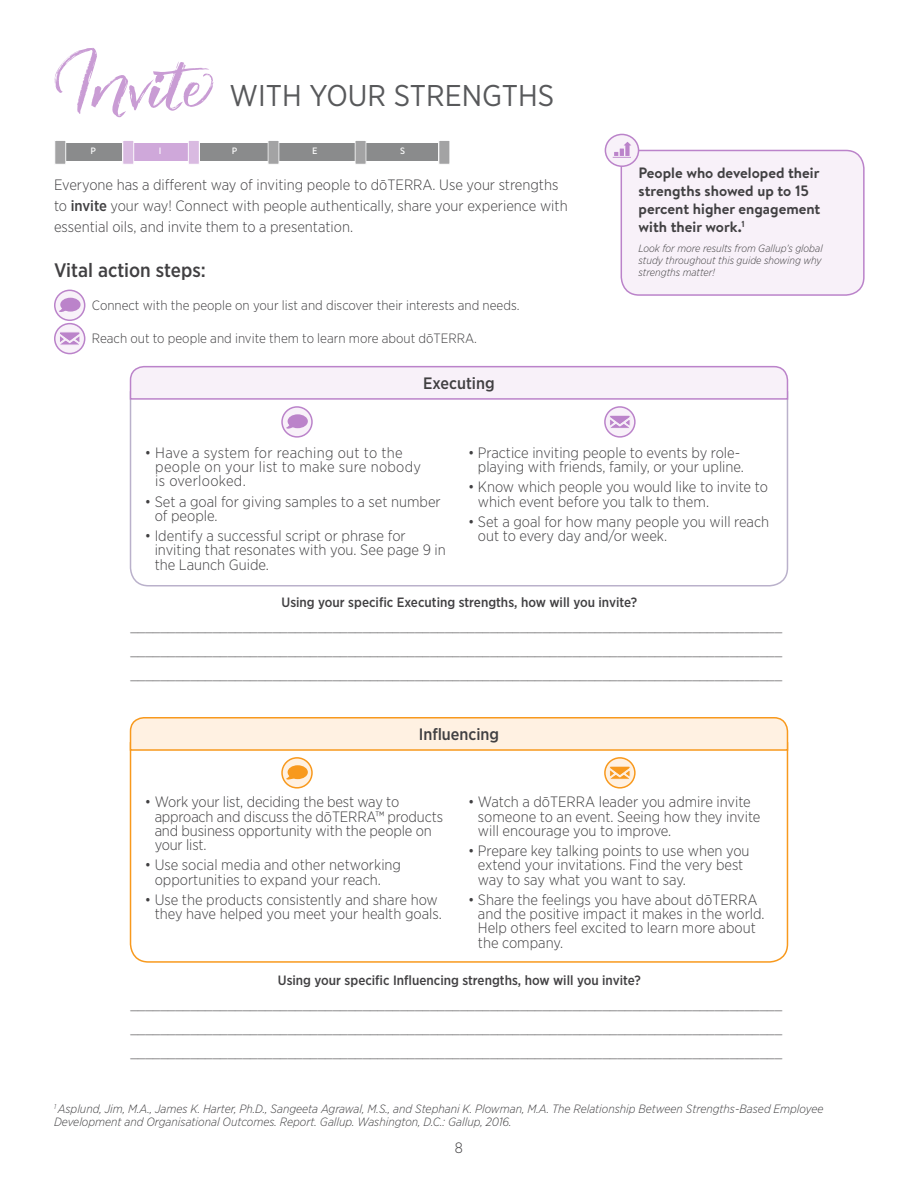
<style>
.page{position:relative;width:918px;height:1188px;background:#fff}
.page>*{position:absolute;margin:0;border:0;box-sizing:border-box;transform-origin:0 0}
.t1{font:67.5px "The Redlight Stylistic";color:#c99cd4}
.t2{font:30px "Gotham Narrow";color:#58595b}
.t3{font:500 19.5px "Gotham Narrow";color:#414042}
.t4{font:500 16.5px "Gotham Narrow";color:#414042}
.t5{font:300 15px/14.2px "Gotham Narrow";color:#414042}
.t6{font:700 15px/18px "Brandon Text";color:#414042}
.t7{font:300 15px/14.2px "Gotham Narrow";letter-spacing:.02em;color:#414042}
.t8{font:300 13.5px/24px "Gotham Narrow";color:#414042;text-align:justify}
.t9{font:500 13.5px "Gotham Narrow";color:#414042}
.t10{font:italic 300 12px/13.5px "Gotham Narrow";color:#414042}
.t11{font:italic 300 10.5px/12px "Gotham Narrow";color:#414042;text-align:justify}
.t12{font:500 9.15px "Brandon Text";color:#fff}
.s1{font-weight:500}
</style>
<div class="page">
<svg style="left:55px;top:290px;width:30px;height:30px"></svg>
<div style="left:54px;top:290px;width:31px;height:31px;border:2px solid #bb83ca;border-radius:50%"></div>
<div style="left:60px;top:298px;width:21px;height:14px;background:#bb83ca;border-radius:50%"></div>
<svg style="left:59px;top:307px;width:10px;height:5px"></svg>
<svg style="left:55px;top:324px;width:30px;height:30px"></svg>
<div style="left:54px;top:323px;width:31px;height:31px;border:2px solid #bb83ca;border-radius:50%"></div>
<svg style="left:58px;top:331px;width:23px;height:15px"></svg>
<svg style="left:129px;top:400px;width:660px;height:187px"></svg>
<svg style="left:129px;top:365px;width:660px;height:35px"></svg>
<svg style="left:129px;top:752px;width:660px;height:211px"></svg>
<svg style="left:129px;top:717px;width:660px;height:35px;background:#fee9d2"></svg>
<div style="left:621px;top:150px;width:243px;height:145px;background:#f8f1f9;border-radius:18px"></div>
<div style="left:621px;top:150px;width:244px;height:146px;border:2px solid #bb83ca;border-radius:18px"></div>
<div style="left:605px;top:134px;width:34px;height:32px;background:#f8f1f9;border-radius:50%"></div>
<div style="left:605px;top:134px;width:34px;height:33px;border:2px solid #bb83ca;border-radius:50%"></div>
<svg style="left:613px;top:142px;width:18px;height:16px"></svg>
<div style="left:66px;top:144px;width:56px;height:17px;background:#8a8b8c"></div>
<div style="left:134px;top:144px;width:54px;height:17px;background:#cfa8da"></div>
<div style="left:200px;top:144px;width:67px;height:17px;background:#8a8b8c"></div>
<div style="left:280px;top:144px;width:75px;height:17px;background:#8a8b8c"></div>
<div style="left:367px;top:144px;width:71px;height:17px;background:#8a8b8c"></div>
<div style="left:54px;top:140px;width:12px;height:25px;background:#a3a3a4;border:1px solid #fff"></div>
<div style="left:122px;top:140px;width:12px;height:25px;background:#d9bae1;border:1px solid #fff"></div>
<div style="left:188px;top:140px;width:12px;height:25px;background:#d9bae1;border:1px solid #fff"></div>
<div style="left:268px;top:140px;width:11px;height:25px;background:#a3a3a4;border:1px solid #fff"></div>
<div style="left:355px;top:140px;width:12px;height:25px;background:#a3a3a4;border:1px solid #fff"></div>
<div style="left:438px;top:140px;width:12px;height:25px;background:#a3a3a4;border:1px solid #fff"></div>
<h1 class="t1" style="left:55px;top:49px;width:160px">Invite</h1>
<h2 class="t2" style="left:230px;top:76px;width:326px">WITH YOUR STRENGTHS</h2>
<p class="t12" style="left:91px;top:145px;width:7px">P</p>
<p class="t12" style="left:159px;top:145px;width:4px">I</p>
<p class="t12" style="left:232px;top:145px;width:7px">P</p>
<p class="t12" style="left:312px;top:145px;width:7px">E</p>
<p class="t12" style="left:400px;top:145px;width:6px">S</p>
<p class="t5" style="left:54px;top:173px;width:515px;line-height:21px">Everyone has a different way of inviting people to dōTERRA. Use your strengths to <span class="s1">invite</span> your way! Connect with people authentically, share your experience with essential oils, and invite them to a presentation.</p>
<h3 class="t3" style="left:54px;top:258px;width:153px">Vital action steps:</h3>
<p class="t8" style="left:92px;top:293px;width:429px">Connect with the people on your list and discover their interests and needs.</p>
<p class="t8" style="left:92px;top:326px;width:387px">Reach out to people and invite them to learn more about dōTERRA.</p>
<p class="t4" style="left:423px;top:373px;width:73px">Executing</p>
<p class="t6" style="left:639px;top:164px;width:183px">People who developed their strengths showed up to 15 percent higher engagement with their work.<sup>1</sup></p>
<p class="t11" style="left:639px;top:242px;width:186px">Look for more results from Gallup’s global study throughout this guide showing why strengths matter!</p>
<p class="t7" style="left:155px;top:445px;width:267px;text-indent:-10px">• Have a system for reaching out to the people on your list to make sure nobody is overlooked.</p>
<p class="t5" style="left:155px;top:494px;width:288px;text-indent:-10px">• Set a goal for giving samples to a set number of people.</p>
<p class="t5" style="left:155px;top:528px;width:293px;text-indent:-10px">• Identify a successful script or phrase for inviting that resonates with you. See page 9 in the Launch Guide.</p>
<p class="t5" style="left:468px;top:445px;width:278px;text-align:right">• Practice inviting people to events by role&shy;playing with friends, family, or your upline.</p>
<p class="t5" style="left:478px;top:480px;width:292px;text-indent:-10px">• Know which people you would like to invite to which event before you talk to them.</p>
<p class="t5" style="left:478px;top:514px;width:293px;text-indent:-10px">• Set a goal for how many people you will reach out to every day and/or week.</p>
<p class="t9" style="left:282px;top:594px;width:357px">Using your specific Executing strengths, how will you invite?</p>
<p class="t8" style="left:130px;top:614px;width:653px">_______________________________________________________________________________________ _______________________________________________________________________________________ _______________________________________________________________________________________</p>
<p class="t4" style="left:419px;top:724px;width:82px">Influencing</p>
<p class="t5" style="left:155px;top:795px;width:290px;text-indent:-10px">• Work your list, deciding the best way to approach and discuss the dōTERRA™ products and business opportunity with the people on your list.</p>
<p class="t5" style="left:155px;top:858px;width:248px;text-indent:-10px">• Use social media and other networking opportunities to expand your reach.</p>
<p class="t5" style="left:145px;top:892px;width:299px;text-align:right">• Use the products consistently and share how they have helped you meet your health goals.</p>
<p class="t5" style="left:478px;top:795px;width:284px;text-indent:-10px">• Watch a dōTERRA leader you admire invite someone to an event. Seeing how they invite will encourage you to improve.</p>
<p class="t5" style="left:478px;top:843px;width:273px;text-indent:-10px">• Prepare key talking points to use when you extend your invitations. Find the very best way to say what you want to say.</p>
<p class="t5" style="left:478px;top:892px;width:288px;text-indent:-10px">• Share the feelings you have about dōTERRA and the positive impact it makes in the world.<br>Help others feel excited to learn more about the company.</p>
<p class="t9" style="left:278px;top:972px;width:364px">Using your specific Influencing strengths, how will you invite?</p>
<p class="t8" style="left:130px;top:992px;width:653px">_______________________________________________________________________________________ _______________________________________________________________________________________ _______________________________________________________________________________________</p>
<p class="t10" style="left:54px;top:1101px;width:771px"><sup>1</sup> Asplund, Jim, M.A., James K. Harter, Ph.D., Sangeeta Agrawal, M.S., and Stephani K. Plowman, M.A. The Relationship Between Strengths-Based Employee<br>Development and Organisational Outcomes. Report. Gallup. Washington, D.C.: Gallup, 2016.</p>
<p class="t5" style="left:455px;top:1140px;width:10px">8</p>
</div>
